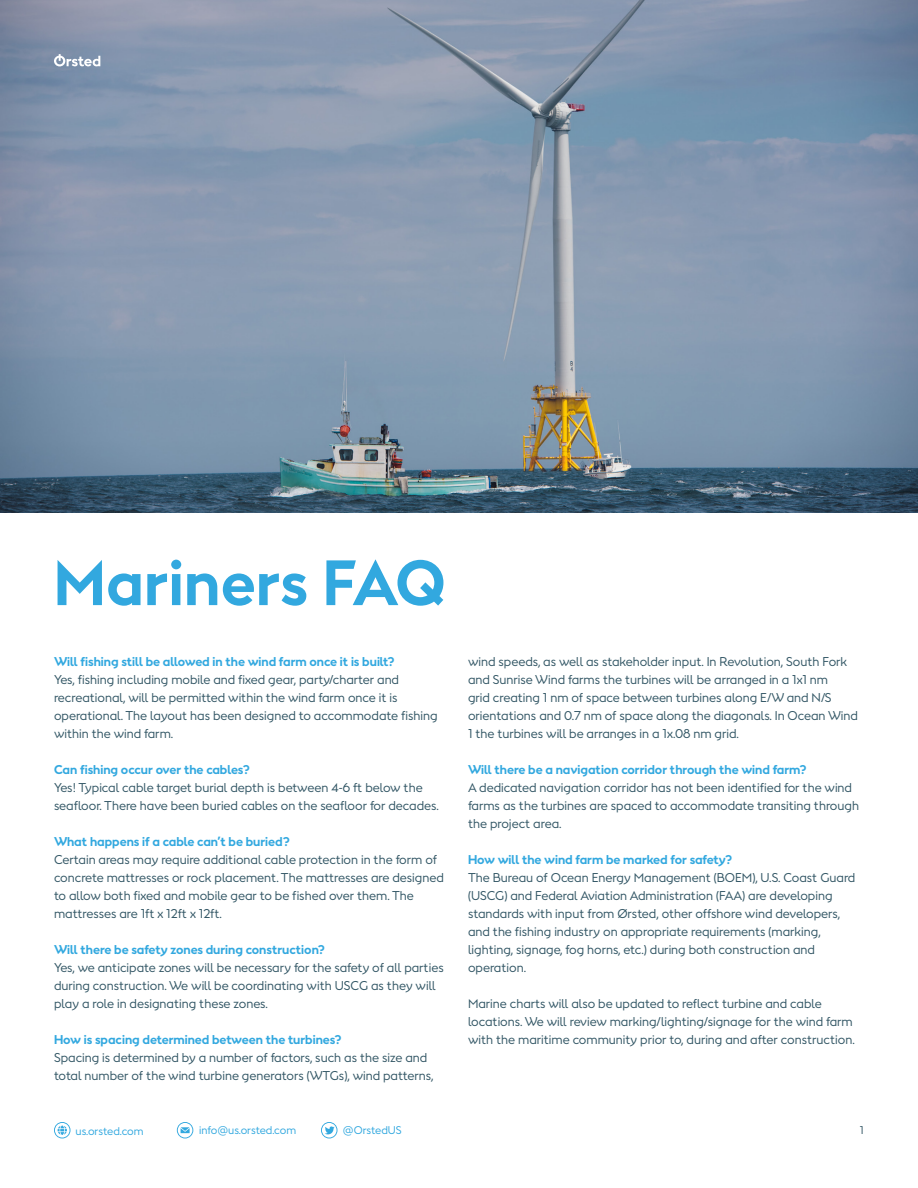
<style>
.page{position:relative;width:918px;height:1188px;background:#fff}
.page>*{position:absolute;margin:0;border:0;box-sizing:border-box;transform-origin:0 0}
.t1{font:700 60px "Orsted Sans";letter-spacing:.01em;color:#32a8df}
.t2{font:12px/18px "Orsted Sans";color:#315564}
.t3{font:700 12px "Orsted Sans";color:#32a8df}
.t4{font:10.5px "Orsted Sans";color:#32a8df}
.t5{font:10.5px "Orsted Sans";color:#315564}
</style>
<div class="page">
<img style="left:0;top:0;width:918px;height:513px">
<svg style="left:54px;top:54px;width:46px;height:12px"></svg>
<svg style="left:177px;top:1122px;width:16px;height:16px"></svg>
<svg style="left:321px;top:1122px;width:17px;height:16px"></svg>
<svg style="left:54px;top:1122px;width:17px;height:16px"></svg>
<p class="t1" style="left:54px;top:543px;width:393px">Mariners FAQ</p>
<p class="t3" style="left:54px;top:653px;width:342px">Will fishing still be allowed in the wind farm once it is built?</p>
<p class="t2" style="left:54px;top:670px;width:385px">Yes, fishing including mobile and fixed gear, party/charter and recreational, will be permitted within the wind farm once it is operational. The layout has been designed to accommodate fishing within the wind farm.</p>
<p class="t3" style="left:54px;top:761px;width:197px">Can fishing occur over the cables?</p>
<p class="t2" style="left:54px;top:778px;width:386px">Yes! Typical cable target burial depth is between 4-6 ft below the seafloor. There have been buried cables on the seafloor for decades.</p>
<p class="t3" style="left:54px;top:833px;width:237px">What happens if a cable can’t be buried?</p>
<p class="t2" style="left:54px;top:850px;width:391px">Certain areas may require additional cable protection in the form of concrete mattresses or rock placement. The mattresses are designed to allow both fixed and mobile gear to be fished over them. The mattresses are 1ft x 12ft x 12ft.</p>
<p class="t3" style="left:54px;top:941px;width:272px">Will there be safety zones during construction?</p>
<p class="t2" style="left:54px;top:958px;width:391px">Yes, we anticipate zones will be necessary for the safety of all parties during construction. We will be coordinating with USCG as they will play a role in designating these zones.</p>
<p class="t3" style="left:54px;top:1031px;width:289px">How is spacing determined between the turbines?</p>
<p class="t2" style="left:54px;top:1048px;width:381px">Spacing is determined by a number of factors, such as the size and total number of the wind turbine generators (WTGs), wind patterns,</p>
<p class="t4" style="left:76px;top:1124px;width:69px">us.orsted.com</p>
<p class="t4" style="left:199px;top:1123px;width:98px">info@us.orsted.com</p>
<p class="t4" style="left:343px;top:1123px;width:60px">@OrstedUS</p>
<p class="t2" style="left:468px;top:652px;width:392px">wind speeds, as well as stakeholder input. In Revolution, South Fork and Sunrise Wind farms the turbines will be arranged in a 1x1 nm<br>grid creating 1 nm of space between turbines along E/W and N/S orientations and 0.7 nm of space along the diagonals. In Ocean Wind 1 the turbines will be arranges in a 1x.08 nm grid.</p>
<p class="t3" style="left:468px;top:761px;width:340px">Will there be a navigation corridor through the wind farm?</p>
<p class="t2" style="left:468px;top:778px;width:393px">A dedicated navigation corridor has not been identified for the wind farms as the turbines are spaced to accommodate transiting through the project area.</p>
<p class="t3" style="left:468px;top:851px;width:266px">How will the wind farm be marked for safety?</p>
<p class="t2" style="left:468px;top:868px;width:389px">The Bureau of Ocean Energy Management (BOEM), U.S. Coast Guard (USCG) and Federal Aviation Administration (FAA) are developing standards with input from Ørsted, other offshore wind developers, and the fishing industry on appropriate requirements (marking, lighting, signage, fog horns, etc.) during both construction and operation.</p>
<p class="t2" style="left:468px;top:994px;width:388px">Marine charts will also be updated to reflect turbine and cable locations. We will review marking/lighting/signage for the wind farm with the maritime community prior to, during and after construction.</p>
<p class="t5" style="left:860px;top:1123px;width:6px">1</p>
</div>
